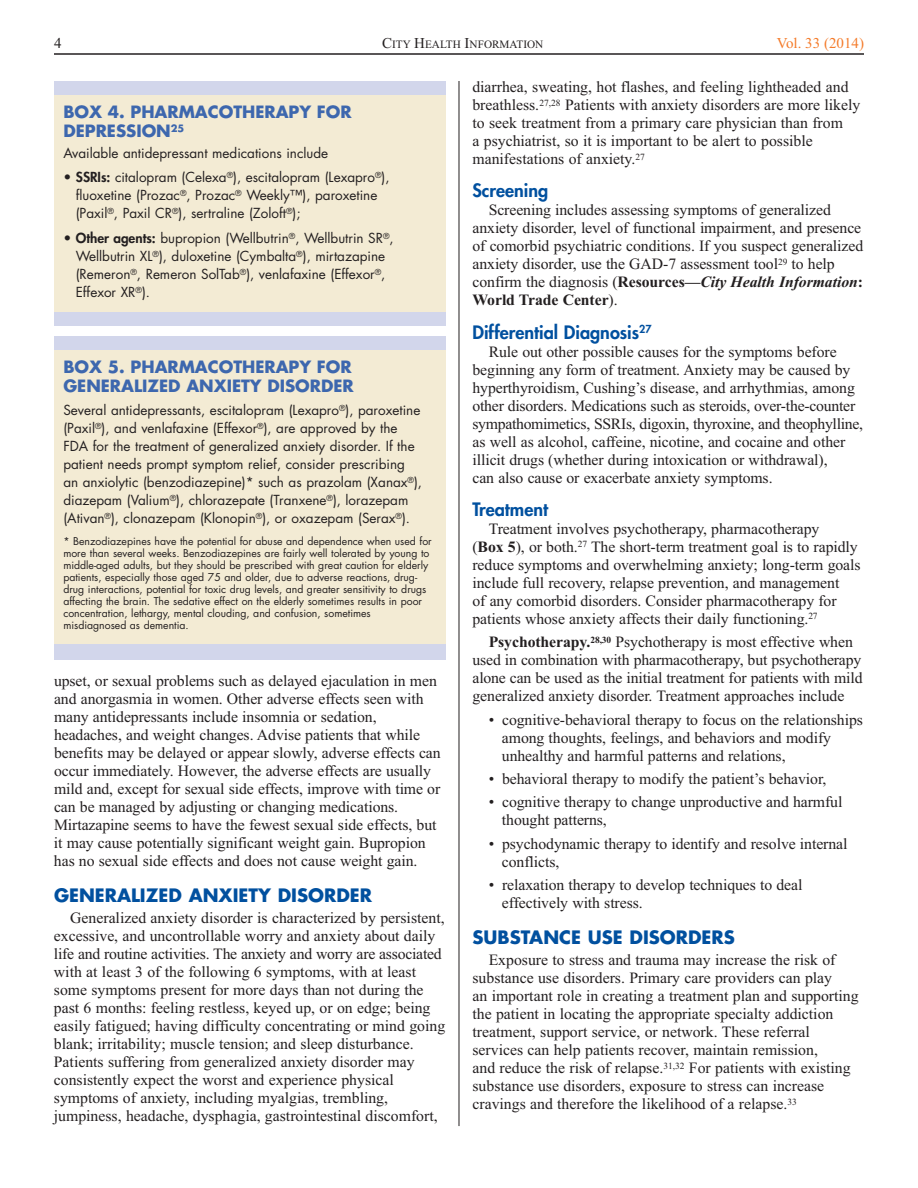
<style>
.page{position:relative;width:918px;height:1188px;background:#fff}
.page>*{position:absolute;margin:0;border:0;box-sizing:border-box;transform-origin:0 0}
.t1{font:700 18px "Futura";color:#01509f}
.t2{font:800 18px "Futura";color:#01509f}
.t3{font:700 16.5px/19.5px "Futura";color:#3d67ae}
.t4{font:15.75px/18px "Times New Roman";letter-spacing:-.005em;color:#231f20}
.t5{font:15px "Times New Roman";color:#f47b2a}
.t6{font:15px "Times New Roman";color:#231f20}
.t7{font:13.5px/18px "Futura";color:#231f20}
.t8{font:11.25px "Times New Roman";color:#231f20}
.t9{font:10.5px/12px "Futura";color:#231f20}
.s1{font-size:15px}
.s2{font-weight:800}
.s3{font-weight:700}
.s4{font-weight:700;font-style:italic}
</style>
<div class="page">
<hr style="left:459px;top:81px;width:1px;height:1045px;background:#231f20">
<hr style="left:54px;top:53px;width:810px;height:2px;background:#231f20">
<div style="left:54px;top:81px;width:392px;height:245px;background:#d2d6eb"></div>
<div style="left:54px;top:96px;width:392px;height:216px;background:#f3ebd4"></div>
<div style="left:54px;top:336px;width:392px;height:324px;background:#d2d6eb"></div>
<div style="left:54px;top:351px;width:392px;height:293px;background:#f3ebd4"></div>
<p class="t6" style="left:54px;top:34px;width:9px">4</p>
<p class="t8" style="left:382px;top:37px;width:163px"><span class="s1">C</span>ITY <span class="s1">H</span>EAlTH <span class="s1">I</span>NFORMATION</p>
<p class="t5" style="left:777px;top:34px;width:89px">Vol. 33 (2014)</p>
<p class="t3" style="left:63px;top:103px;width:290px">BOX 4. PHARMACOTHERAPY FOR<br>DEPRESSION<sup>25</sup></p>
<p class="t7" style="left:63px;top:145px;width:266px">Available antidepressant medications include</p>
<p class="t7" style="left:76px;top:169px;width:315px;text-indent:-12px">• <span class="s2">SSRIs:</span> citalopram (Celexa<sup>®</sup>), escitalopram (Lexapro<sup>®</sup>), fluoxetine (Prozac<sup>®</sup>, Prozac<sup>®</sup> Weekly™), paroxetine (Paxil<sup>®</sup>, Paxil CR<sup>®</sup>), sertraline (Zoloft<sup>®</sup>);</p>
<p class="t7" style="left:76px;top:230px;width:319px;text-indent:-12px">• <span class="s2">Other agents:</span> bupropion (Wellbutrin<sup>®</sup>, Wellbutrin SR<sup>®</sup>, Wellbutrin XL<sup>®</sup>), duloxetine (Cymbalta<sup>®</sup>), mirtazapine (Remeron<sup>®</sup>, Remeron SolTab<sup>®</sup>), venlafaxine (Effexor<sup>®</sup>, Effexor XR<sup>®</sup>).</p>
<p class="t3" style="left:63px;top:358px;width:292px">BOX 5. PHARMACOTHERAPY FOR<br>GENERALIZED ANXIETY DISORDER</p>
<p class="t7" style="left:63px;top:402px;width:360px">Several antidepressants, escitalopram (Lexapro<sup>®</sup>), paroxetine (Paxil<sup>®</sup>), and venlafaxine (Effexor<sup>®</sup>), are approved by the FDA for the treatment of generalized anxiety disorder. If the patient needs prompt symptom relief, consider prescribing an anxiolytic (benzodiazepine)* such as prazolam (Xanax<sup>®</sup>), diazepam (Valium<sup>®</sup>), chlorazepate (Tranxene<sup>®</sup>), lorazepam (Ativan<sup>®</sup>), clonazepam (Klonopin<sup>®</sup>), or oxazepam (Serax<sup>®</sup>).</p>
<p class="t9" style="left:63px;top:536px;width:370px">* Benzodiazepines have the potential for abuse and dependence when used for more than several weeks. Benzodiazepines are fairly well tolerated by young to middle-aged adults, but they should be prescribed with great caution for elderly patients, especially those aged 75 and older, due to adverse reactions, drug&shy;drug interactions, potential for toxic drug levels, and greater sensitivity to drugs affecting the brain. The sedative effect on the elderly sometimes results in poor concentration, lethargy, mental clouding, and confusion, sometimes misdiagnosed as dementia.</p>
<p class="t4" style="left:54px;top:672px;width:388px">upset, or sexual problems such as delayed ejaculation in men and anorgasmia in women. Other adverse effects seen with many antidepressants include insomnia or sedation, headaches, and weight changes. Advise patients that while benefits may be delayed or appear slowly, adverse effects can occur immediately. However, the adverse effects are usually mild and, except for sexual side effects, improve with time or can be managed by adjusting or changing medications.<br>Mirtazapine seems to have the fewest sexual side effects, but it may cause potentially significant weight gain. Bupropion has no sexual side effects and does not cause weight gain.</p>
<p class="t1" style="left:54px;top:887px;width:320px">GENERALIZED ANXIETY DISORDER</p>
<p class="t4" style="left:54px;top:908px;width:393px;text-indent:16px">generalized anxiety disorder is characterized by persistent, excessive, and uncontrollable worry and anxiety about daily life and routine activities. The anxiety and worry are associated with at least 3 of the following 6 symptoms, with at least some symptoms present for more days than not during the past 6 months: feeling restless, keyed up, or on edge; being easily fatigued; having difficulty concentrating or mind going blank; irritability; muscle tension; and sleep disturbance.<br>Patients suffering from generalized anxiety disorder may consistently expect the worst and experience physical symptoms of anxiety, including myalgias, trembling, jumpiness, headache, dysphagia, gastrointestinal discomfort,</p>
<p class="t4" style="left:472px;top:77px;width:390px">diarrhea, sweating, hot flashes, and feeling lightheaded and breathless.<sup>27,28</sup> Patients with anxiety disorders are more likely to seek treatment from a primary care physician than from<br>a psychiatrist, so it is important to be alert to possible manifestations of anxiety.<sup>27</sup></p>
<p class="t2" style="left:472px;top:182px;width:77px">Screening</p>
<p class="t4" style="left:472px;top:201px;width:392px;text-indent:16px">Screening includes assessing symptoms of generalized anxiety disorder, level of functional impairment, and presence of comorbid psychiatric conditions. If you suspect generalized anxiety disorder, use the gAD-7 assessment tool<sup>29</sup> to help confirm the diagnosis (<span class="s3">resources—</span><span class="s4">City Health Information</span><span class="s3">:<br>World trade Center</span>).</p>
<p class="t2" style="left:472px;top:323px;width:181px">Differential Diagnosis<sup>27</sup></p>
<p class="t4" style="left:473px;top:342px;width:392px;text-indent:16px">Rule out other possible causes for the symptoms before beginning any form of treatment. Anxiety may be caused by hyperthyroidism, Cushing’s disease, and arrhythmias, among other disorders. Medications such as steroids, over-the-counter sympathomimetics, SSRIs, digoxin, thyroxine, and theophylline, as well as alcohol, caffeine, nicotine, and cocaine and other illicit drugs (whether during intoxication or withdrawal),<br>can also cause or exacerbate anxiety symptoms.</p>
<p class="t2" style="left:472px;top:501px;width:77px">Treatment</p>
<p class="t4" style="left:473px;top:519px;width:390px;text-indent:16px">Treatment involves psychotherapy, pharmacotherapy<br>(<span class="s3">Box 5</span>), or both.<sup>27</sup> The short-term treatment goal is to rapidly reduce symptoms and overwhelming anxiety; long-term goals include full recovery, relapse prevention, and management<br>of any comorbid disorders. Consider pharmacotherapy for patients whose anxiety affects their daily functioning.<sup>27</sup></p>
<p class="t4" style="left:473px;top:633px;width:392px;text-indent:16px"><span class="s3">psychotherapy.</span><sup>28,30</sup> Psychotherapy is most effective when used in combination with pharmacotherapy, but psychotherapy alone can be used as the initial treatment for patients with mild generalized anxiety disorder. Treatment approaches include</p>
<p class="t4" style="left:502px;top:710px;width:363px;text-indent:-13px">• cognitive-behavioral therapy to focus on the relationships among thoughts, feelings, and behaviors and modify unhealthy and harmful patterns and relations,</p>
<p class="t4" style="left:489px;top:770px;width:339px">• behavioral therapy to modify the patient’s behavior,</p>
<p class="t4" style="left:502px;top:793px;width:342px;text-indent:-13px">• cognitive therapy to change unproductive and harmful thought patterns,</p>
<p class="t4" style="left:502px;top:834px;width:347px;text-indent:-13px">• psychodynamic therapy to identify and resolve internal conflicts,</p>
<p class="t4" style="left:502px;top:876px;width:302px;text-indent:-13px">• relaxation therapy to develop techniques to deal effectively with stress.</p>
<p class="t1" style="left:472px;top:929px;width:264px">SUBSTANCE USE DISORDERS</p>
<p class="t4" style="left:472px;top:950px;width:388px;text-indent:16px">Exposure to stress and trauma may increase the risk of substance use disorders. Primary care providers can play<br>an important role in creating a treatment plan and supporting the patient in locating the appropriate specialty addiction treatment, support service, or network. These referral services can help patients recover, maintain remission,<br>and reduce the risk of relapse.<sup>31,32</sup> For patients with existing substance use disorders, exposure to stress can increase cravings and therefore the likelihood of a relapse.<sup>33</sup></p>
</div>
